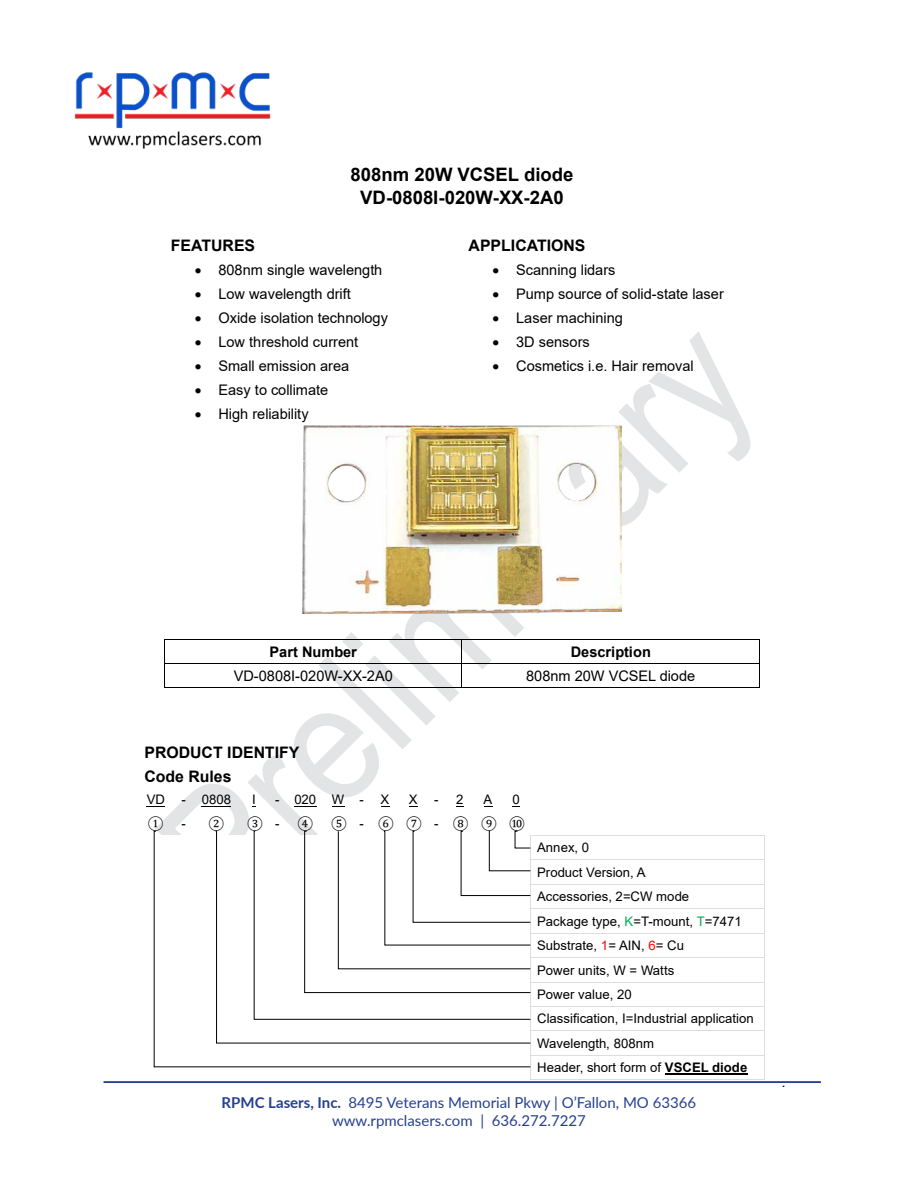
<style>
.page{position:relative;width:918px;height:1188px;background:#fff}
.page>*{position:absolute;margin:0;border:0;box-sizing:border-box;transform-origin:0 0}
.t1{font:700 18.6px/23.9px "Arial";color:#000;text-align:center}
.t2{font:700 15.9px/23.9px "Arial";color:#000}
.t3{font:15px/18px "Lato";color:#25408f;text-align:center}
.t4{font:14.55px "Arial";color:#000}
.t5{font:700 14.55px "Arial";color:#000}
.t6{font:13.2px/24.5px "Arial";color:#000}
.t7{font:13.2px "Cambria Math";color:#000}
.s1{font-family:"Cambria Math"}
.s2{font-family:"Arial"}
.s3{color:#00b050}
.s4{color:#f00}
.s5{font-weight:700}
</style>
<div class="page">
<img style="left:74px;top:72px;width:197px;height:77px">
<hr style="left:104px;top:1081px;width:717px;height:2px;background:#25408f">
<hr style="left:462px;top:639px;width:297px;height:1px;background:#000">
<hr style="left:462px;top:663px;width:297px;height:1px;background:#000">
<hr style="left:462px;top:688px;width:297px;height:1px;background:#000">
<svg style="left:759px;top:639px;width:1px;height:49px"></svg>
<hr style="left:531px;top:835px;width:233px;height:1px;background:#dcddde">
<hr style="left:530px;top:860px;width:234px;height:1px;background:#dcddde">
<hr style="left:530px;top:884px;width:234px;height:1px;background:#dcddde">
<hr style="left:530px;top:908px;width:234px;height:1px;background:#dcddde">
<hr style="left:530px;top:933px;width:234px;height:1px;background:#dcddde">
<hr style="left:530px;top:957px;width:234px;height:1px;background:#dcddde">
<hr style="left:530px;top:982px;width:234px;height:1px;background:#dcddde">
<hr style="left:530px;top:1006px;width:234px;height:1px;background:#dcddde">
<hr style="left:530px;top:1031px;width:234px;height:1px;background:#dcddde">
<hr style="left:530px;top:1055px;width:234px;height:1px;background:#dcddde">
<hr style="left:530px;top:1080px;width:234px;height:1px;background:#dcddde">
<svg style="left:764px;top:835px;width:1px;height:245px"></svg>
<svg style="left:147px;top:332px;width:604px;height:749px"></svg>
<p class="t1" style="left:351px;top:163px;width:224px">808nm 20W VCSEL diode<br>VD-0808I-020W-XX-2A0</p>
<p class="t2" style="left:171px;top:234px;width:86px">FEATURES</p>
<p class="t4" style="left:195px;top:260px;width:189px">• 808nm single wavelength</p>
<p class="t4" style="left:195px;top:284px;width:158px">• Low wavelength drift</p>
<p class="t4" style="left:195px;top:308px;width:195px">• Oxide isolation technology</p>
<p class="t4" style="left:195px;top:332px;width:165px">• Low threshold current</p>
<p class="t4" style="left:195px;top:356px;width:156px">• Small emission area</p>
<p class="t4" style="left:195px;top:380px;width:135px">• Easy to collimate</p>
<p class="t4" style="left:195px;top:404px;width:116px">• High reliability</p>
<p class="t2" style="left:469px;top:234px;width:118px">APPLICATIONS</p>
<p class="t4" style="left:492px;top:260px;width:125px">• Scanning lidars</p>
<p class="t4" style="left:492px;top:284px;width:233px">• Pump source of solid-state laser</p>
<p class="t4" style="left:492px;top:308px;width:132px">• Laser machining</p>
<p class="t4" style="left:492px;top:332px;width:99px">• 3D sensors</p>
<p class="t4" style="left:492px;top:356px;width:203px">• Cosmetics i.e. Hair removal</p>
<p class="t5" style="left:270px;top:641px;width:89px">Part Number</p>
<p class="t5" style="left:571px;top:641px;width:82px">Description</p>
<p class="t4" style="left:234px;top:666px;width:160px">VD-0808I-020W-XX-2A0</p>
<p class="t4" style="left:526px;top:666px;width:171px">808nm 20W VCSEL diode</p>
<p class="t2" style="left:144px;top:741px;width:156px">PRODUCT IDENTIFY<br>Code Rules</p>
<p class="t6" style="left:147px;top:787px;width:20px">VD</p>
<p class="t6" style="left:182px;top:787px;width:51px">- 0808</p>
<p class="t6" style="left:252px;top:787px;width:5px">I</p>
<p class="t6" style="left:275px;top:787px;width:90px">-020W-</p>
<p class="t6" style="left:381px;top:787px;width:10px">X</p>
<p class="t6" style="left:409px;top:787px;width:10px">X</p>
<p class="t6" style="left:434px;top:787px;width:31px">- 2</p>
<p class="t6" style="left:484px;top:787px;width:10px">A</p>
<p class="t6" style="left:512px;top:787px;width:9px">0</p>
<p class="t7" style="left:148px;top:816px;width:17px">①</p>
<p class="t6" style="left:182px;top:811px;width:44px">- <span class="s1">②</span></p>
<p class="t7" style="left:247px;top:816px;width:34px">③ <span class="s2">-</span></p>
<p class="t7" style="left:298px;top:816px;width:17px">④</p>
<p class="t7" style="left:331px;top:816px;width:195px">⑤<span class="s2">-</span> ⑥⑦<span class="s2">-</span> ⑧⑨⑩</p>
<p class="t6" style="left:537px;top:836px;width:218px">Annex, 0<br>Product Version, A<br>Accessories, 2=CW mode<br>Package type, <span class="s3">K</span>=T-mount, <span class="s3">T</span>=7471<br>Substrate, <span class="s4">1</span>= AIN, <span class="s4">6</span>= Cu<br>Power units, W = Watts<br>Power value, 20<br>Classification, I=Industrial application<br>Wavelength, 808nm<br>Header, short form of <span class="s5">VSCEL diode</span></p>
<p class="t3" style="left:222px;top:1093px;width:476px"><span class="s5">RPMC Lasers, Inc.</span> 8495 Veterans Memorial Pkwy | O’Fallon, MO 63366 www.rpmclasers.com | 636.272.7227</p>
<p class="t6" style="left:779px;top:1078px;width:9px">1</p>
</div>
